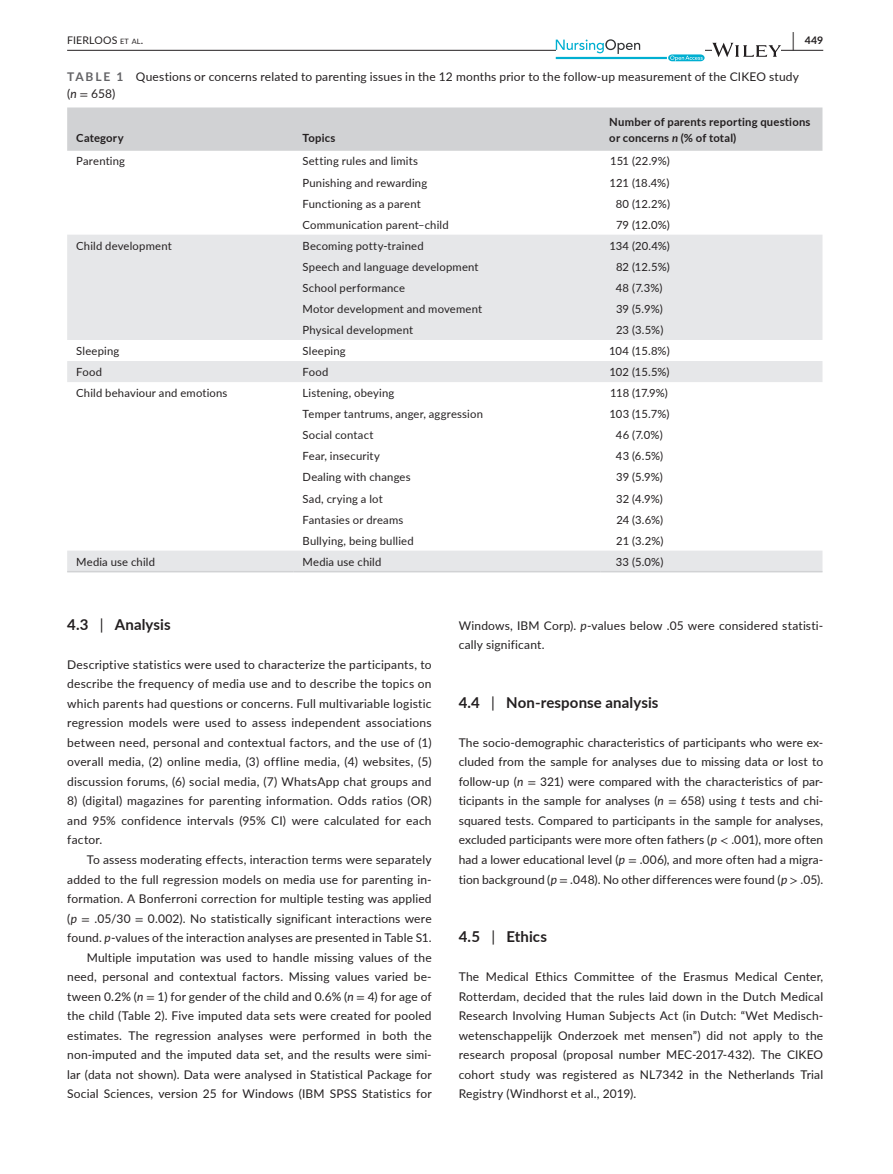
<style>
.page{position:relative;width:893px;height:1174px;background:#fff}
.page>*{position:absolute;margin:0;border:0;box-sizing:border-box;transform-origin:0 0}
.t1{font:700 19.5px "Lato";color:#231f20;scale:.48 1}
.t2{font:700 15px "Lato";letter-spacing:.01em;color:#231f20}
.t3{font:12px/19.5px "Lato";letter-spacing:.015em;color:#231f20;text-align:justify}
.t4{font:11.25px "Lato";letter-spacing:.015em;color:#231f20}
.t5{font:700 11.25px/15.8px "Lato";letter-spacing:.02em;color:#231f20}
.t6{font:10.5px "Lato";letter-spacing:.01em;color:#231f20}
.t7{font:700 10.5px "Lato";color:#231f20}
.s1{font-size:7.35px}
.s2{font-weight:700;color:#636366}
.s3{font-style:italic}
.s4{font-family:"STIX"}
.s5{font-weight:400}
</style>
<div class="page">
<hr style="left:67px;top:50px;width:756px;height:1px;background:#231f20">
<svg style="left:556px;top:39px;width:149px;height:22px"></svg>
<svg style="left:712px;top:43px;width:69px;height:14px"></svg>
<div style="left:67px;top:107px;width:755px;height:44px;background:#d1d2d4"></div>
<svg style="left:67px;top:235px;width:755px;height:336px"></svg>
<hr style="left:67px;top:571px;width:226px;height:1px;background:#d1d2d4">
<hr style="left:293px;top:571px;width:307px;height:1px;background:#d1d2d4">
<hr style="left:600px;top:571px;width:222px;height:1px;background:#d1d2d4">
<h1 class="t1" style="left:792px;top:25px;width:7px">|</h1>
<p class="t6" style="left:67px;top:33px;width:78px">FIERLOOS <span class="s1">et al</span>.</p>
<p class="t7" style="left:805px;top:33px;width:20px">449</p>
<p class="t3" style="left:67px;top:68px;width:733px;line-height:16.5px"><span class="s2">TABLE 1</span> Questions or concerns related to parenting issues in the 12 months prior to the follow-up measurement of the CIKEO study (<span class="s3">n</span> <span class="s4">=</span> 658)</p>
<p class="t5" style="left:76px;top:129px;width:49px">Category</p>
<p class="t5" style="left:302px;top:129px;width:35px">Topics</p>
<p class="t5" style="left:609px;top:113px;width:203px">Number of parents reporting questions or concerns <span class="s3">n</span> (% of total)</p>
<p class="t4" style="left:76px;top:153px;width:50px">Parenting</p>
<p class="t4" style="left:302px;top:153px;width:117px">Setting rules and limits</p>
<p class="t4" style="left:610px;top:153px;width:61px">151 (22.9%)</p>
<p class="t4" style="left:302px;top:174px;width:126px">Punishing and rewarding</p>
<p class="t4" style="left:610px;top:174px;width:61px">121 (18.4%)</p>
<p class="t4" style="left:302px;top:195px;width:120px">Functioning as a parent</p>
<p class="t4" style="left:616px;top:195px;width:56px">80 (12.2%)</p>
<p class="t4" style="left:302px;top:216px;width:148px">Communication parent–child</p>
<p class="t4" style="left:616px;top:216px;width:55px">79 (12.0%)</p>
<p class="t4" style="left:76px;top:237px;width:97px">Child development</p>
<p class="t4" style="left:302px;top:237px;width:123px">Becoming potty-trained</p>
<p class="t4" style="left:609px;top:237px;width:62px">134 (20.4%)</p>
<p class="t4" style="left:302px;top:259px;width:178px">Speech and language development</p>
<p class="t4" style="left:616px;top:259px;width:55px">82 (12.5%)</p>
<p class="t4" style="left:302px;top:280px;width:104px">School performance</p>
<p class="t4" style="left:616px;top:280px;width:48px">48 (7.3%)</p>
<p class="t4" style="left:302px;top:301px;width:181px">Motor development and movement</p>
<p class="t4" style="left:616px;top:301px;width:48px">39 (5.9%)</p>
<p class="t4" style="left:302px;top:322px;width:112px">Physical development</p>
<p class="t4" style="left:616px;top:322px;width:49px">23 (3.5%)</p>
<p class="t4" style="left:76px;top:343px;width:45px">Sleeping</p>
<p class="t4" style="left:302px;top:343px;width:45px">Sleeping</p>
<p class="t4" style="left:609px;top:343px;width:62px">104 (15.8%)</p>
<p class="t4" style="left:76px;top:364px;width:27px">Food</p>
<p class="t4" style="left:302px;top:364px;width:27px">Food</p>
<p class="t4" style="left:610px;top:364px;width:61px">102 (15.5%)</p>
<p class="t4" style="left:76px;top:385px;width:153px">Child behaviour and emotions</p>
<p class="t4" style="left:303px;top:385px;width:93px">Listening, obeying</p>
<p class="t4" style="left:610px;top:385px;width:59px">118 (17.9%)</p>
<p class="t4" style="left:303px;top:406px;width:182px">Temper tantrums, anger, aggression</p>
<p class="t4" style="left:610px;top:406px;width:61px">103 (15.7%)</p>
<p class="t4" style="left:303px;top:427px;width:72px">Social contact</p>
<p class="t4" style="left:616px;top:427px;width:48px">46 (7.0%)</p>
<p class="t4" style="left:303px;top:448px;width:79px">Fear, insecurity</p>
<p class="t4" style="left:616px;top:448px;width:49px">43 (6.5%)</p>
<p class="t4" style="left:303px;top:469px;width:110px">Dealing with changes</p>
<p class="t4" style="left:616px;top:469px;width:48px">39 (5.9%)</p>
<p class="t4" style="left:303px;top:490px;width:82px">Sad, crying a lot</p>
<p class="t4" style="left:616px;top:490px;width:48px">32 (4.9%)</p>
<p class="t4" style="left:303px;top:511px;width:102px">Fantasies or dreams</p>
<p class="t4" style="left:616px;top:511px;width:48px">24 (3.6%)</p>
<p class="t4" style="left:303px;top:532px;width:113px">Bullying, being bullied</p>
<p class="t4" style="left:616px;top:532px;width:49px">21 (3.2%)</p>
<p class="t4" style="left:76px;top:553px;width:80px">Media use child</p>
<p class="t4" style="left:303px;top:553px;width:80px">Media use child</p>
<p class="t4" style="left:616px;top:553px;width:49px">33 (5.0%)</p>
<p class="t2" style="left:67px;top:613px;width:105px">4.3 <span class="s5">|</span> Analysis</p>
<p class="t3" style="left:67px;top:654px;width:366px">Descriptive statistics were used to characterize the participants, to describe the frequency of media use and to describe the topics on which parents had questions or concerns. Full multivariable logistic regression models were used to assess independent associations between need, personal and contextual factors, and the use of (1) overall media, (2) online media, (3) offline media, (4) websites, (5) discussion forums, (6) social media, (7) WhatsApp chat groups and</p>
<p class="t3" style="left:67px;top:791px;width:366px">8) (digital) magazines for parenting information. Odds ratios (OR) and 95% confidence intervals (95% CI) were calculated for each factor.</p>
<p class="t3" style="left:67px;top:849px;width:366px;text-align:right">To assess moderating effects, interaction terms were separately added to the full regression models on media use for parenting in&shy;formation. A Bonferroni correction for multiple testing was applied (<span class="s3">p</span> <span class="s4">=</span> .05/30 <span class="s4">=</span> 0.002). No statistically significant interactions were found. <span class="s3">p</span>-values of the interaction analyses are presented in Table S1.<br>Multiple imputation was used to handle missing values of the need, personal and contextual factors. Missing values varied be&shy;tween 0.2% (<span class="s3">n</span> <span class="s4">=</span> 1) for gender of the child and 0.6% (<span class="s3">n</span> <span class="s4">=</span> 4) for age of the child (Table 2). Five imputed data sets were created for pooled estimates. The regression analyses were performed in both the non-imputed and the imputed data set, and the results were simi&shy;lar (data not shown). Data were analysed in Statistical Package for Social Sciences, version 25 for Windows (IBM SPSS Statistics for</p>
<p class="t3" style="left:459px;top:615px;width:366px">Windows, IBM Corp). <span class="s3">p</span>-values below .05 were considered statisti&shy;cally significant.</p>
<p class="t2" style="left:459px;top:691px;width:201px">4.4 <span class="s5">|</span> Non-response analysis</p>
<p class="t3" style="left:459px;top:732px;width:366px">The socio-demographic characteristics of participants who were ex&shy;cluded from the sample for analyses due to missing data or lost to follow-up (<span class="s3">n</span> <span class="s4">=</span> 321) were compared with the characteristics of par&shy;ticipants in the sample for analyses (<span class="s3">n</span> <span class="s4">=</span> 658) using <span class="s3">t</span> tests and chi&shy;squared tests. Compared to participants in the sample for analyses, excluded participants were more often fathers (<span class="s3">p</span> <span class="s4">&lt;</span> .001), more often had a lower educational level (<span class="s3">p</span> <span class="s4">=</span> .006), and more often had a migra&shy;tion background (<span class="s3">p</span> <span class="s4">=</span> .048). No other differences were found (<span class="s3">p</span> <span class="s4">&gt;</span> .05).</p>
<p class="t2" style="left:459px;top:925px;width:90px">4.5 <span class="s5">|</span> Ethics</p>
<p class="t3" style="left:459px;top:966px;width:366px">The Medical Ethics Committee of the Erasmus Medical Center, Rotterdam, decided that the rules laid down in the Dutch Medical Research Involving Human Subjects Act (in Dutch: “Wet Medisch&shy;wetenschappelijk Onderzoek met mensen”) did not apply to the research proposal (proposal number MEC-2017-432). The CIKEO cohort study was registered as NL7342 in the Netherlands Trial Registry (Windhorst et al., 2019).</p>
</div>
